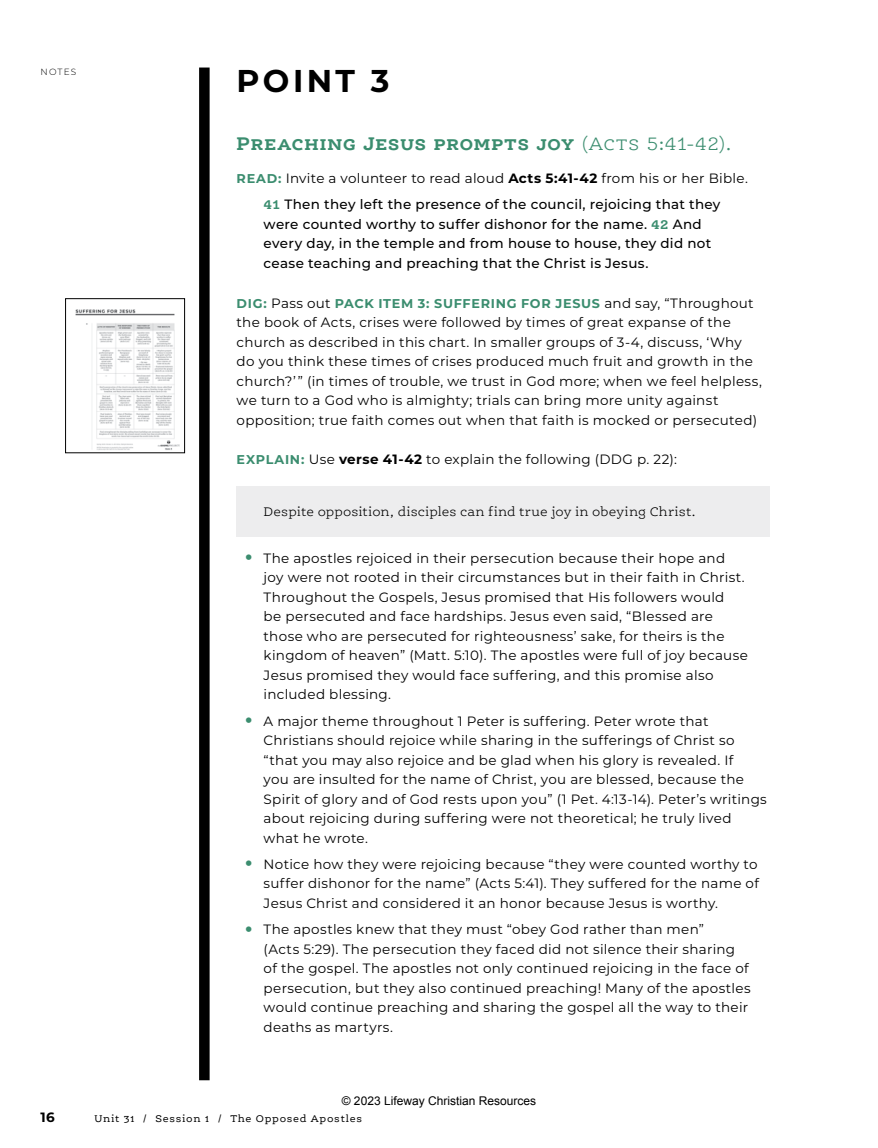
<style>
.page{position:relative;width:878px;height:1148px;background:#fff}
.page>*{position:absolute;margin:0;border:0;box-sizing:border-box;transform-origin:0 0}
.t1{font:700 31.5px "Montserrat";letter-spacing:.105em;color:#000}
.t2{font:700 19.5px "Ernestine Pro";letter-spacing:.015em;color:#3b8d6f}
.t3{font:13.5px/19.5px "Montserrat";letter-spacing:.02em;color:#000}
.t4{font:500 13.5px/19.5px "Montserrat";letter-spacing:.02em;color:#000;text-align:center}
.t5{font:300 13.5px "Ernestine Pro";letter-spacing:.005em;color:#000}
.t6{font:700 13.5px "Montserrat";color:#000}
.t7{font:700 12.75px "Montserrat";letter-spacing:.055em;color:#3b8d6f}
.t8{font:12px "Arial";color:#000}
.t9{font:10.5px "Ernestine Pro";letter-spacing:.065em;color:#000}
.t10{font:300 9px "Montserrat";letter-spacing:.125em;color:#000}
.s1{font-weight:300}
.s2{font-weight:700;font-size:12.75px;color:#3b8d6f}
.s3{font-weight:400}
.s4{font-weight:700}
.s5{font-family:"Ernestine Pro";font-weight:700;color:#3b8d6f}
.s6{font-weight:400;font-size:13.5px;color:#000}
.s7{font-size:36px;color:#3b8d6f}
</style>
<div class="page">
<div style="left:199px;top:68px;width:11px;height:1012px;background:#000"></div>
<div style="left:237px;top:485px;width:533px;height:51px;background:#ededee"></div>
<img style="left:75px;top:309px;width:105px;height:141px">
<div style="left:65px;top:298px;width:120px;height:155px;border:1px solid #000"></div>
<p class="t10" style="left:40px;top:66px;width:37px">NOTES</p>
<h1 class="t1" style="left:237px;top:58px;width:154px">POINT 3</h1>
<h2 class="t2" style="left:237px;top:131px;width:496px">Preaching Jesus prompts joy <span class="s1">(Acts 5:41-42).</span></h2>
<p class="t4" style="left:237px;top:165px;width:512px;line-height:26.2px"><span class="s2">READ:</span> <span class="s3">Invite a volunteer to read aloud</span> <span class="s4">Acts 5:41-42</span> <span class="s3">from his or her Bible.<br></span><span class="s5">41</span> Then they left the presence of the council, rejoicing that they</p>
<p class="t4" style="left:264px;top:214px;width:449px;text-align:left">were counted worthy to suffer dishonor for the name. <span class="s5">42</span> And every day, in the temple and from house to house, they did not cease teaching and preaching that the Christ is Jesus.</p>
<p class="t7" style="left:237px;top:294px;width:518px">DIG: <span class="s6">Pass out</span> PACK ITEM 3: SUFFERING FOR JESUS <span class="s6">and say, “Throughout</span></p>
<p class="t3" style="left:237px;top:312px;width:526px">the book of Acts, crises were followed by times of great expanse of the church as described in this chart. In smaller groups of 3-4, discuss, ‘Why do you think these times of crises produced much fruit and growth in the church?’” (in times of trouble, we trust in God more; when we feel helpless, we turn to a God who is almighty; trials can bring more unity against opposition; true faith comes out when that faith is mocked or persecuted)</p>
<p class="t3" style="left:237px;top:449px;width:442px"><span class="s2">EXPLAIN:</span> Use <span class="s4">verse 41-42</span> to explain the following (DDG p. 22):</p>
<p class="t5" style="left:263px;top:503px;width:434px">Despite opposition, disciples can find true joy in obeying Christ.</p>
<p class="t3" style="left:263px;top:547px;width:485px;text-indent:-20px"><span class="s7">•</span> The apostles rejoiced in their persecution because their hope and joy were not rooted in their circumstances but in their faith in Christ.<br>Throughout the Gospels, Jesus promised that His followers would<br>be persecuted and face hardships. Jesus even said, “Blessed are those who are persecuted for righteousness’ sake, for theirs is the kingdom of heaven” (Matt. 5:10). The apostles were full of joy because Jesus promised they would face suffering, and this promise also included blessing.</p>
<p class="t3" style="left:264px;top:710px;width:504px;text-indent:-20px"><span class="s7">•</span> A major theme throughout 1 Peter is suffering. Peter wrote that Christians should rejoice while sharing in the sufferings of Christ so “that you may also rejoice and be glad when his glory is revealed. If<br>you are insulted for the name of Christ, you are blessed, because the Spirit of glory and of God rests upon you” (1 Pet. 4:13-14). Peter’s writings about rejoicing during suffering were not theoretical; he truly lived what he wrote.</p>
<p class="t3" style="left:264px;top:853px;width:496px;text-align:justify;text-indent:-20px"><span class="s7">•</span> Notice how they were rejoicing because “they were counted worthy to suffer dishonor for the name” (Acts 5:41). They suffered for the name of Jesus Christ and considered it an honor because Jesus is worthy.</p>
<p class="t3" style="left:264px;top:919px;width:488px;text-indent:-20px"><span class="s7">•</span> The apostles knew that they must “obey God rather than men”<br>(Acts 5:29). The persecution they faced did not silence their sharing of the gospel. The apostles not only continued rejoicing in the face of persecution, but they also continued preaching! Many of the apostles would continue preaching and sharing the gospel all the way to their deaths as martyrs.</p>
<p class="t8" style="left:342px;top:1092px;width:196px">© 2023 Lifeway Christian Resources</p>
<p class="t6" style="left:40px;top:1107px;width:16px">16</p>
<p class="t9" style="left:94px;top:1112px;width:269px">Unit 31 / Session 1 / The Opposed Apostles</p>
</div>
